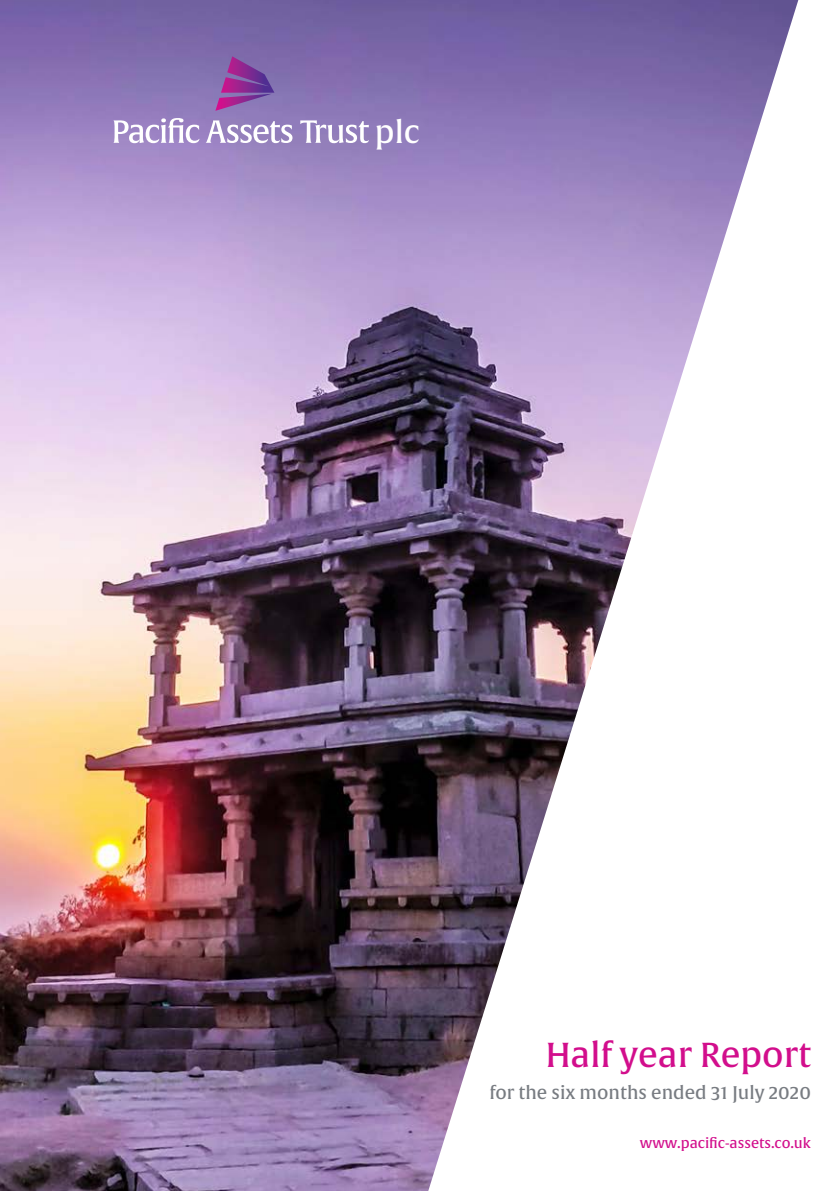
<style>
.page{position:relative;width:840px;height:1191px;background:#fff}
.page>*{position:absolute;margin:0;border:0;box-sizing:border-box;transform-origin:0 0}
.t1{font:34px "Alverata Md";color:#d20e8c}
.t2{font:30.8px "Alverata Md";color:#fff}
.t3{font:18px "Alverata Md";color:#787c82}
.t4{font:14px "Alverata Md";color:#d20e8c}
</style>
<div class="page">
<img style="left:0;top:0;width:413px;height:1191px">
<svg style="left:413px;top:0;width:386px;height:1191px"></svg>
<img style="left:215px;top:56px;width:59px;height:55px">
<svg style="left:113px;top:118px;width:86px;height:25px"></svg>
<svg style="left:206px;top:120px;width:86px;height:23px"></svg>
<svg style="left:300px;top:120px;width:69px;height:23px"></svg>
<h2 class="t2" style="left:374px;top:114px;width:46px">plc</h2>
<h1 class="t1" style="left:545px;top:1040px;width:267px">Half year Report</h1>
<p class="t3" style="left:489px;top:1085px;width:323px">for the six months ended 31 July 2020</p>
<p class="t4" style="left:639px;top:1137px;width:172px">www.pacific-assets.co.uk</p>
</div>
